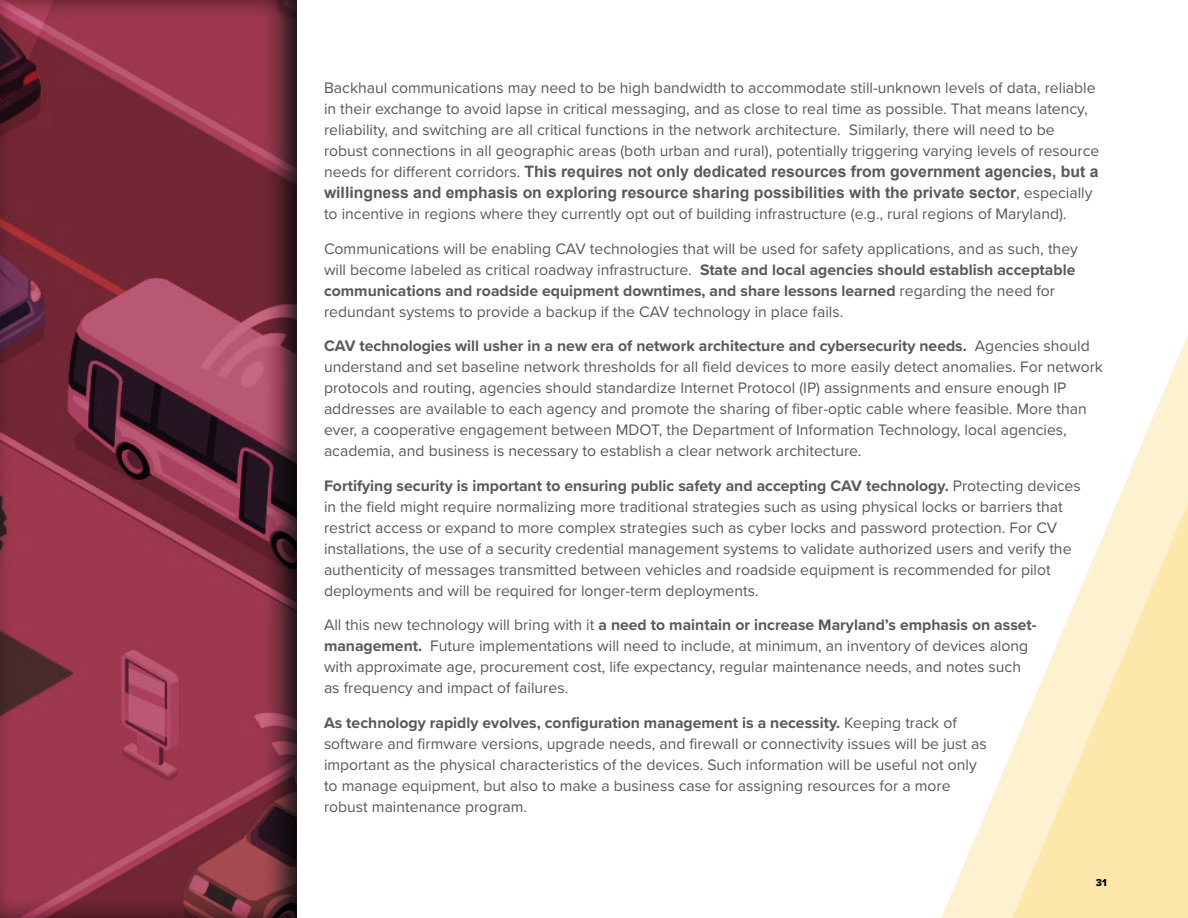
<style>
.page{position:relative;width:1188px;height:918px;background:#fff}
.page>*{position:absolute;margin:0;border:0;box-sizing:border-box;transform-origin:0 0}
.t1{font:15.75px/21px "Proxima Nova";color:#58595b}
.t2{font:700 15.75px/21px "Arial";color:#58595b}
.t3{font:10.5px "Proxima Nova Extrabld";color:#000}
.s1{font-family:"Proxima Nova";font-weight:400}
.s2{font-weight:700}
</style>
<div class="page">
<svg style="left:941px;top:799px;width:51px;height:119px"></svg>
<svg style="left:992px;top:335px;width:196px;height:583px"></svg>
<div style="left:0;top:0;width:310px;height:918px;background:#000;opacity:.75"></div>
<svg style="left:0;top:0;width:60px;height:918px;background:#802e40"></svg>
<p class="t1" style="left:324px;top:77px;width:777px">Backhaul communications may need to be high bandwidth to accommodate still-unknown levels of data, reliable in their exchange to avoid lapse in critical messaging, and as close to real time as possible. That means latency, reliability, and switching are all critical functions in the network architecture. Similarly, there will need to be robust connections in all geographic areas (both urban and rural), potentially triggering varying levels of resource</p>
<p class="t2" style="left:324px;top:162px;width:776px"><span class="s1">needs for different corridors.</span> This requires not only dedicated resources from government agencies, but a willingness and emphasis on exploring resource sharing possibilities with the private sector<span class="s1">, especially</span></p>
<p class="t1" style="left:324px;top:196px;width:755px;line-height:34.5px">to incentive in regions where they currently opt out of building infrastructure (e.g., rural regions of Maryland).<br>Communications will be enabling CAV technologies that will be used for safety applications, and as such, they</p>
<p class="t1" style="left:324px;top:258px;width:753px">will become labeled as critical roadway infrastructure. <span class="s2">State and local agencies should establish acceptable communications and roadside equipment downtimes, and share lessons learned</span> regarding the need for redundant systems to provide a backup if the CAV technology in place fails.</p>
<p class="t1" style="left:324px;top:335px;width:781px"><span class="s2">CAV technologies will usher in a new era of network architecture and cybersecurity needs.</span> Agencies should understand and set baseline network thresholds for all field devices to more easily detect anomalies. For network protocols and routing, agencies should standardize Internet Protocol (IP) assignments and ensure enough IP addresses are available to each agency and promote the sharing of fiber-optic cable where feasible. More than ever, a cooperative engagement between MDOT, the Department of Information Technology, local agencies, academia, and business is necessary to establish a clear network architecture.</p>
<p class="t1" style="left:324px;top:474px;width:758px"><span class="s2">Fortifying security is important to ensuring public safety and accepting CAV technology.</span> Protecting devices in the field might require normalizing more traditional strategies such as using physical locks or barriers that restrict access or expand to more complex strategies such as cyber locks and password protection. For CV installations, the use of a security credential management systems to validate authorized users and verify the authenticity of messages transmitted between vehicles and roadside equipment is recommended for pilot deployments and will be required for longer-term deployments.</p>
<p class="t1" style="left:324px;top:614px;width:714px">All this new technology will bring with it <span class="s2">a need to maintain or increase Maryland’s emphasis on asset&shy;management.</span> Future implementations will need to include, at minimum, an inventory of devices along with approximate age, procurement cost, life expectancy, regular maintenance needs, and notes such as frequency and impact of failures.</p>
<p class="t1" style="left:324px;top:711px;width:664px"><span class="s2">As technology rapidly evolves, configuration management is a necessity.</span> Keeping track of software and firmware versions, upgrade needs, and firewall or connectivity issues will be just as important as the physical characteristics of the devices. Such information will be useful not only to manage equipment, but also to make a business case for assigning resources for a more robust maintenance program.</p>
<p class="t3" style="left:1096px;top:875px;width:13px">31</p>
</div>
